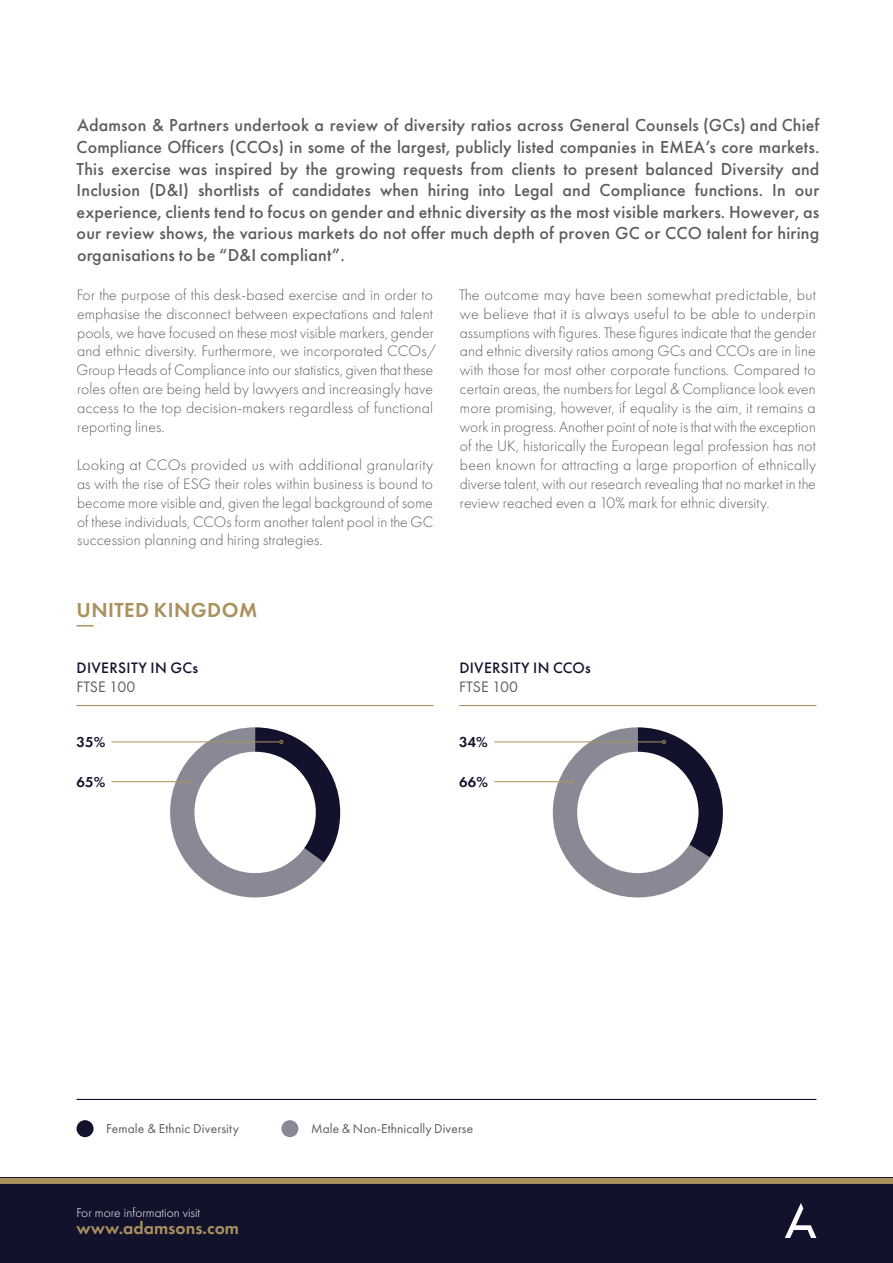
<style>
.page{position:relative;width:893px;height:1263px;background:#fff}
.page>*{position:absolute;margin:0;border:0;box-sizing:border-box;transform-origin:0 0}
.Heading{font:600 21px "Futura PT";letter-spacing:.02em;color:#ab915d}
.Body_Copy{font:500 18px/21.6px "Futura PT";letter-spacing:.01em;color:#5d5d5d;text-align:justify}
.t1{font:600 18px "Futura PT";color:#ab915d}
.Body_Copy-2{font:300 15.75px/18.9px "Futura PT";letter-spacing:.01em;color:#5d5d5d}
.Body_Copy-3{font:300 15.75px/18.9px "Futura PT";letter-spacing:.01em;color:#5d5d5d;text-align:justify;scale:1.04 1}
.Body_Copy-4{font:500 15.75px "Futura PT";letter-spacing:.02em;color:#12122d}
.Body_Copy-5{font:15.75px "Futura PT";letter-spacing:.01em;color:#5d5d5d}
.Body_Copy-6{font:600 15px "Futura PT";letter-spacing:.01em;color:#12122d}
.Body_Copy-7{font:13.5px "Futura PT";letter-spacing:.01em;color:#5d5d5d}
.t2{font:300 13.5px "Futura PT";color:#fff}
</style>
<div class="page">
<div style="left:0;top:1178px;width:893px;height:85px;background:#12122d"></div>
<div style="left:0;top:1178px;width:893px;height:6px;background:#ab915d"></div>
<svg style="left:785px;top:1203px;width:31px;height:35px"></svg>
<svg style="left:77px;top:625px;width:17px;height:1px"></svg>
<hr style="left:77px;top:705px;width:357px;height:1px;background:#ab915d">
<hr style="left:459px;top:705px;width:357px;height:1px;background:#ab915d">
<hr style="left:112px;top:741px;width:168px;height:1px;background:#ab915d">
<hr style="left:494px;top:741px;width:168px;height:1px;background:#ab915d">
<hr style="left:112px;top:781px;width:75px;height:1px;background:#ab915d">
<svg style="left:170px;top:727px;width:170px;height:170px"></svg>
<hr style="left:494px;top:781px;width:76px;height:1px;background:#ab915d">
<svg style="left:553px;top:727px;width:170px;height:170px"></svg>
<div style="left:77px;top:1120px;width:17px;height:17px;background:#12122d;border-radius:50%"></div>
<div style="left:281px;top:1120px;width:17px;height:17px;background:#888896;border-radius:50%"></div>
<hr style="left:77px;top:1099px;width:739px;height:1px;background:#12122d">
<p class="Body_Copy" style="left:77px;top:115px;width:744px">Adamson &amp; Partners undertook a review of diversity ratios across General Counsels (GCs) and Chief Compliance Officers (CCOs) in some of the largest, publicly listed companies in EMEA’s core markets.<br>This exercise was inspired by the growing requests from clients to present balanced Diversity and Inclusion (D&amp;I) shortlists of candidates when hiring into Legal and Compliance functions. In our experience, clients tend to focus on gender and ethnic diversity as the most visible markers. However, as our review shows, the various markets do not offer much depth of proven GC or CCO talent for hiring organisations to be “D&amp;I compliant”.</p>
<p class="Body_Copy-2" style="left:76px;top:285px;width:361px">For the purpose of this desk-based exercise and in order to emphasise the disconnect between expectations and talent pools, we have focused on these most visible markers, gender and ethnic diversity. Furthermore, we incorporated CCOs/ Group Heads of Compliance into our statistics, given that these roles often are being held by lawyers and increasingly have access to the top decision-makers regardless of functional reporting lines.</p>
<p class="Body_Copy-2" style="left:77px;top:455px;width:358px;text-align:justify">Looking at CCOs provided us with additional granularity as with the rise of ESG their roles within business is bound to become more visible and, given the legal background of some of these individuals, CCOs form another talent pool in the GC succession planning and hiring strategies.</p>
<p class="Body_Copy-3" style="left:459px;top:285px;width:345px">The outcome may have been somewhat predictable, but we believe that it is always useful to be able to underpin assumptions with figures. These figures indicate that the gender and ethnic diversity ratios among GCs and CCOs are in line with those for most other corporate functions. Compared to certain areas, the numbers for Legal &amp; Compliance look even more promising, however, if equality is the aim, it remains a work in progress. Another point of note is that with the exception of the UK, historically the European legal profession has not been known for attracting a large proportion of ethnically diverse talent, with our research revealing that no market in the review reached even a 10% mark for ethnic diversity.</p>
<p class="Heading" style="left:77px;top:596px;width:182px">UNITED KINGDOM</p>
<p class="Body_Copy-4" style="left:77px;top:659px;width:123px">DIVERSITY IN GCs</p>
<p class="Body_Copy-5" style="left:77px;top:678px;width:60px">FTSE 100</p>
<p class="Body_Copy-4" style="left:459px;top:659px;width:133px">DIVERSITY IN CCOs</p>
<p class="Body_Copy-5" style="left:459px;top:678px;width:60px">FTSE 100</p>
<p class="Body_Copy-6" style="left:77px;top:733px;width:30px">35%</p>
<p class="Body_Copy-6" style="left:459px;top:733px;width:30px">34%</p>
<p class="Body_Copy-6" style="left:77px;top:773px;width:30px">65%</p>
<p class="Body_Copy-6" style="left:459px;top:773px;width:30px">66%</p>
<p class="Body_Copy-7" style="left:106px;top:1120px;width:134px">Female &amp; Ethnic Diversity</p>
<p class="Body_Copy-7" style="left:311px;top:1120px;width:164px">Male &amp; Non-Ethnically Diverse</p>
<p class="t2" style="left:77px;top:1205px;width:125px">For more information visit</p>
<p class="t1" style="left:77px;top:1216px;width:164px">www.adamsons.com</p>
</div>
